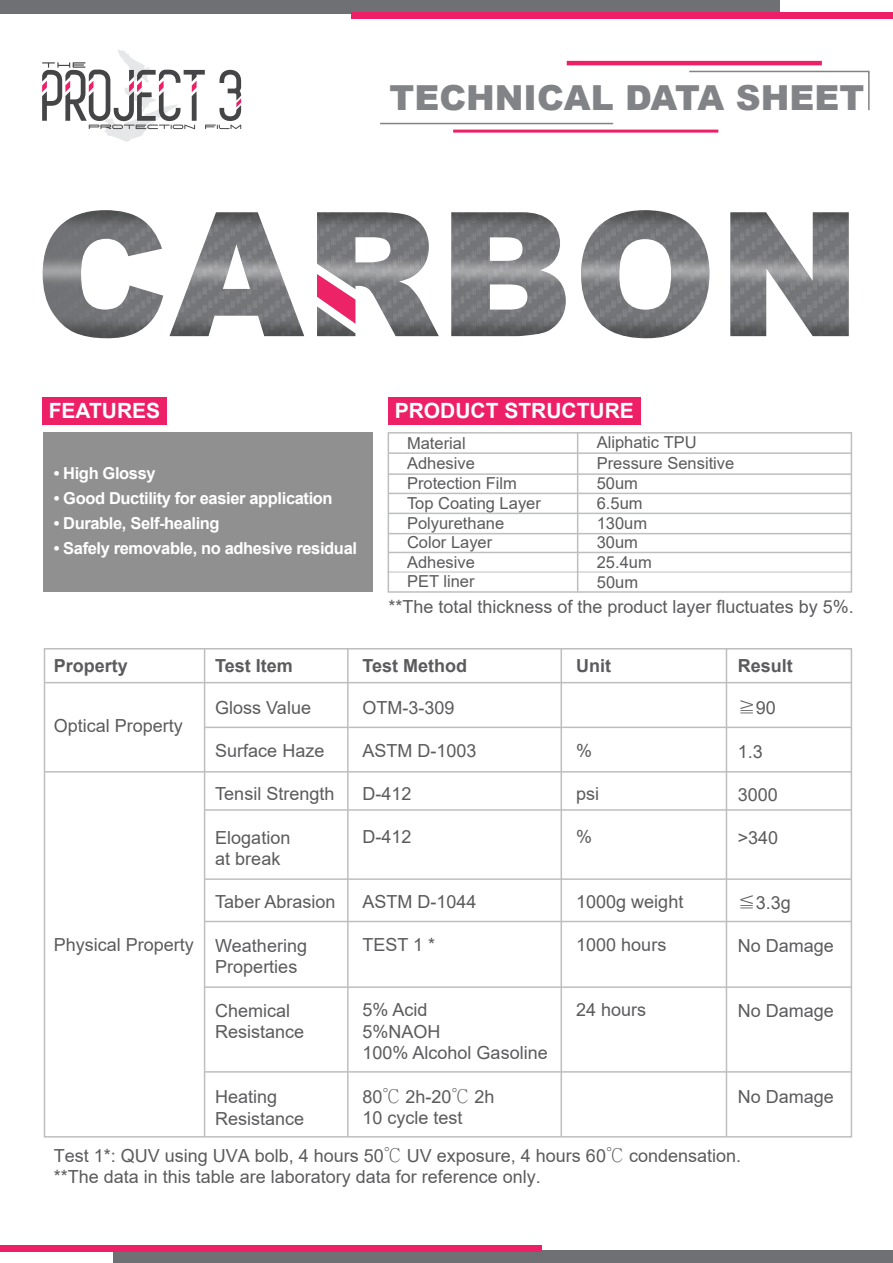
<style>
.page{position:relative;width:893px;height:1263px;background:#fff}
.page>*{position:absolute;margin:0;border:0;box-sizing:border-box;transform-origin:0 0}
.t1{font:900 34.5px "Arial";color:#828386}
.t2{font:700 21px "Arial";color:#fff}
.t3{font:18px/21.6px "Arial";color:#5b5b5e}
.t4{font:700 18px "Arial";color:#5b5b5e}
.t5{font:16.5px/19.6px "Arial";color:#5b5b5e}
.t6{font:700 16.5px/25.2px "Arial";letter-spacing:-.025em;color:#fff}
.s1{font-family:"Adobe Ming Std";font-weight:300}
</style>
<div class="page">
<div style="left:43px;top:433px;width:329px;height:159px;background:#909090"></div>
<svg style="left:42px;top:50px;width:199px;height:92px"></svg>
<svg style="left:689px;top:70px;width:181px;height:41px"></svg>
<hr style="left:567px;top:61px;width:255px;height:4px;background:#ed2067">
<hr style="left:380px;top:123px;width:233px;height:1px;background:#828386">
<hr style="left:453px;top:130px;width:265px;height:3px;background:#ed2067">
<div style="left:114px;top:1250px;width:779px;height:13px;background:#6f7073"></div>
<div style="left:0;top:1245px;width:542px;height:6px;background:#ed2067"></div>
<div style="left:0;top:0;width:779px;height:14px;background:#6f7073"></div>
<div style="left:351px;top:13px;width:542px;height:6px;background:#ed2067"></div>
<div style="left:388px;top:432px;width:464px;height:161px;border:2px solid #bcbec0"></div>
<hr style="left:388px;top:452px;width:463px;height:2px;background:#bcbec0">
<hr style="left:388px;top:473px;width:463px;height:2px;background:#bcbec0">
<hr style="left:388px;top:513px;width:463px;height:1px;background:#bcbec0">
<hr style="left:388px;top:493px;width:463px;height:1px;background:#bcbec0">
<hr style="left:388px;top:533px;width:463px;height:1px;background:#bcbec0">
<hr style="left:388px;top:552px;width:463px;height:1px;background:#bcbec0">
<hr style="left:577px;top:433px;width:1px;height:159px;background:#bcbec0">
<hr style="left:44px;top:682px;width:807px;height:1px;background:#bcbec0">
<hr style="left:205px;top:727px;width:646px;height:1px;background:#bcbec0">
<hr style="left:44px;top:771px;width:807px;height:1px;background:#bcbec0">
<hr style="left:205px;top:809px;width:646px;height:2px;background:#bcbec0">
<hr style="left:205px;top:878px;width:646px;height:2px;background:#bcbec0">
<hr style="left:205px;top:921px;width:646px;height:1px;background:#bcbec0">
<hr style="left:205px;top:986px;width:646px;height:2px;background:#bcbec0">
<hr style="left:205px;top:1071px;width:646px;height:1px;background:#bcbec0">
<hr style="left:204px;top:649px;width:1px;height:488px;background:#bcbec0">
<hr style="left:347px;top:649px;width:2px;height:488px;background:#bcbec0">
<hr style="left:560px;top:649px;width:2px;height:488px;background:#bcbec0">
<hr style="left:726px;top:649px;width:1px;height:488px;background:#bcbec0">
<div style="left:43px;top:397px;width:124px;height:27px;background:#ed2067"></div>
<div style="left:389px;top:397px;width:252px;height:27px;background:#ed2067"></div>
<hr style="left:388px;top:571px;width:463px;height:2px;background:#bcbec0">
<img style="left:87px;top:210px;width:37px;height:2px">
<img style="left:70px;top:330px;width:71px;height:8px">
<img style="left:43px;top:212px;width:120px;height:118px">
<img style="left:169px;top:330px;width:135px;height:6px">
<img style="left:171px;top:212px;width:131px;height:118px">
<img style="left:451px;top:330px;width:99px;height:6px">
<img style="left:451px;top:212px;width:115px;height:118px">
<img style="left:627px;top:210px;width:37px;height:2px">
<img style="left:609px;top:330px;width:73px;height:8px">
<img style="left:581px;top:212px;width:128px;height:118px">
<img style="left:730px;top:330px;width:119px;height:6px">
<img style="left:730px;top:212px;width:119px;height:118px">
<img style="left:355px;top:330px;width:84px;height:6px">
<img style="left:317px;top:212px;width:119px;height:118px">
<img style="left:317px;top:330px;width:38px;height:6px">
<img style="left:317px;top:306px;width:38px;height:24px">
<h1 class="t1" style="left:390px;top:78px;width:476px">TECHNICAL DATA SHEET</h1>
<p class="t2" style="left:49px;top:403px;width:113px">FEATURES</p>
<p class="t2" style="left:395px;top:403px;width:241px">PRODUCT STRUCTURE</p>
<p class="t6" style="left:54px;top:462px;width:305px">ï High Glossy<br>ï Good Ductility for easier application<br>ï Durable, Self-healing<br>ï Safely removable, no adhesive residual</p>
<p class="t5" style="left:407px;top:435px;width:135px">Material<br>Adhesive<br>Protection Film<br>Top Coating Layer<br>Polyurethane<br>Color Layer<br>Adhesive<br>PET liner</p>
<p class="t5" style="left:597px;top:433px;width:139px;line-height:21.3px">Aliphatic TPU<br>Pressure Sensitive</p>
<p class="t5" style="left:597px;top:475px;width:57px">50um<br>6.5um<br>130um<br>30um<br>25.4um<br>50um</p>
<p class="t3" style="left:388px;top:597px;width:467px">**The total thickness of the product layer fluctuates by 5%.</p>
<p class="t4" style="left:54px;top:659px;width:76px">Property</p>
<p class="t3" style="left:54px;top:717px;width:131px">Optical Property</p>
<p class="t3" style="left:54px;top:936px;width:142px">Physical Property</p>
<p class="t4" style="left:215px;top:659px;width:79px">Test Item</p>
<p class="t3" style="left:215px;top:699px;width:97px">Gloss Value</p>
<p class="t3" style="left:215px;top:742px;width:111px">Surface Haze</p>
<p class="t3" style="left:215px;top:785px;width:121px">Tensil Strength</p>
<p class="t3" style="left:215px;top:828px;width:77px">Elogation at break</p>
<p class="t3" style="left:215px;top:893px;width:122px">Taber Abrasion</p>
<p class="t3" style="left:215px;top:936px;width:93px">Weathering<br>Properties</p>
<p class="t3" style="left:215px;top:1001px;width:91px">Chemical<br>Resistance</p>
<p class="t3" style="left:215px;top:1087px;width:91px">Heating<br>Resistance</p>
<p class="t4" style="left:363px;top:659px;width:106px">Test Method</p>
<p class="t3" style="left:363px;top:698px;width:94px">OTM-3-309</p>
<p class="t3" style="left:363px;top:741px;width:116px">ASTM D-1003</p>
<p class="t3" style="left:363px;top:785px;width:51px">D-412</p>
<p class="t3" style="left:363px;top:828px;width:51px">D-412</p>
<p class="t3" style="left:363px;top:893px;width:116px">ASTM D-1044</p>
<p class="t3" style="left:363px;top:936px;width:74px">TEST 1 *</p>
<p class="t3" style="left:363px;top:1001px;width:187px">5% Acid<br>5%NAOH<br>100% Alcohol Gasoline</p>
<p class="t3" style="left:363px;top:1087px;width:134px">80<span class="s1">℃</span> 2h-20<span class="s1">℃</span> 2h<br>10 cycle test</p>
<p class="t4" style="left:576px;top:659px;width:36px">Unit</p>
<p class="t3" style="left:576px;top:741px;width:18px">%</p>
<p class="t3" style="left:576px;top:785px;width:25px">psi</p>
<p class="t3" style="left:576px;top:828px;width:18px">%</p>
<p class="t3" style="left:576px;top:893px;width:109px">1000g weight</p>
<p class="t3" style="left:576px;top:936px;width:92px">1000 hours</p>
<p class="t3" style="left:576px;top:1001px;width:72px">24 hours</p>
<p class="t4" style="left:738px;top:659px;width:57px">Result</p>
<p class="t3" style="left:738px;top:699px;width:40px"><span class="s1">≧</span>90</p>
<p class="t3" style="left:738px;top:742px;width:27px">1.3</p>
<p class="t3" style="left:738px;top:785px;width:42px">3000</p>
<p class="t3" style="left:738px;top:828px;width:42px">&gt;340</p>
<p class="t3" style="left:738px;top:893px;width:55px"><span class="s1">≦</span>3.3g</p>
<p class="t3" style="left:738px;top:936px;width:98px">No Damage</p>
<p class="t3" style="left:738px;top:1001px;width:98px">No Damage</p>
<p class="t3" style="left:738px;top:1088px;width:98px">No Damage</p>
<p class="t3" style="left:54px;top:1146px;width:689px">Test 1*: QUV using UVA bolb, 4 hours 50<span class="s1">℃</span> UV exposure, 4 hours 60<span class="s1">℃</span> condensation. **The data in this table are laboratory data for reference only.</p>
</div>
